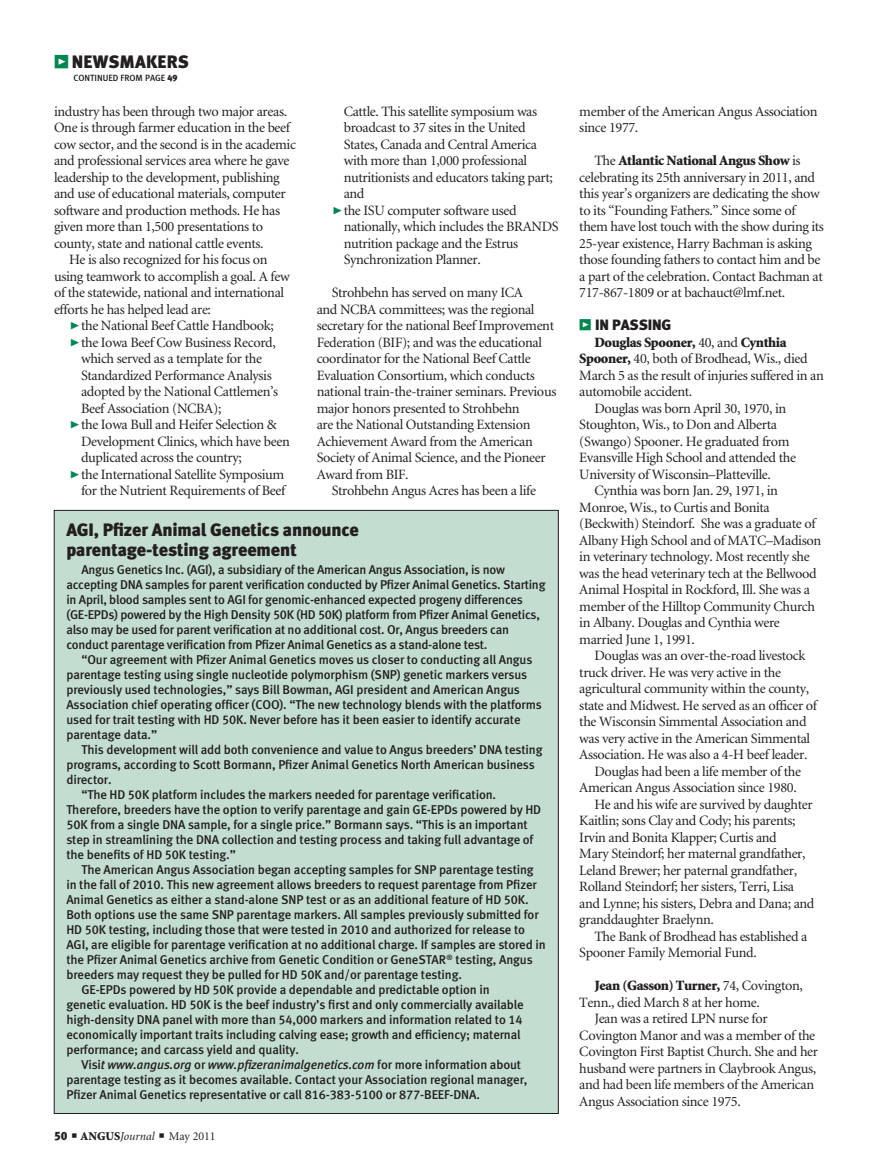
<style>
.page{position:relative;width:878px;height:1168px;background:#fff}
.page>*{position:absolute;margin:0;border:0;box-sizing:border-box;transform-origin:0 0}
.sidebar_headline{font:18px/19.5px "Meta Black LF";letter-spacing:-.01em;color:#231f20}
.sidebar_headline-2{font:18px "Meta Black LF";letter-spacing:.01em;color:#231f20}
.t1{font:15px "Meta Black LF";letter-spacing:-.01em;color:#231f20}
.body_text{font:14.25px/16.5px "Minion";letter-spacing:-.025em;color:#231f20}
.sidebar_text{font:12.75px/15px "Meta Medium LF";letter-spacing:-.01em;color:#231f20}
.t2{font:italic 12px "Minion";color:#231f20}
.t3{font:9px "Meta Medium LF";color:#231f20}
.s1{font-family:"Meta Black Expert";color:#008751}
.s2{font-family:"Meta Black LF"}
.s3{font-family:"Meta Black Caps Expert";font-size:21px;color:#008751}
.s4{font-style:italic}
.s5{font-family:"Meta Black LF";font-style:normal}
.s6{font-weight:900;font-style:normal}
.s7{font-style:normal}
.s8{font-weight:900}
</style>
<div class="page">
<div style="left:54px;top:510px;width:504px;height:603px;background:#c3ded0"></div>
<p class="sidebar_headline-2" style="left:54px;top:51px;width:136px"><span class="s1">z</span> NEWSMAKERS</p>
<p class="t3" style="left:73px;top:73px;width:106px">CONTINUED FROM PAGE <span class="s2">49</span></p>
<p class="body_text" style="left:54px;top:103px;width:243px">industry has been through two major areas.<br>One is through farmer education in the beef cow sector, and the second is in the academic and professional services area where he gave leadership to the development, publishing and use of educational materials, computer software and production methods. He has given more than 1,500 presentations to county, state and national cattle events.</p>
<p class="body_text" style="left:54px;top:252px;width:237px;text-indent:15px">He is also recognized for his focus on using teamwork to accomplish a goal. A few of the statewide, national and international efforts he has helped lead are:</p>
<p class="body_text" style="left:69px;top:318px;width:206px"><span class="s3">@</span>the National Beef Cattle Handbook;</p>
<p class="body_text" style="left:81px;top:334px;width:199px;text-indent:-12px"><span class="s3">@</span>the Iowa Beef Cow Business Record, which served as a template for the Standardized Performance Analysis adopted by the National Cattlemen’s Beef Association (NCBA);</p>
<p class="body_text" style="left:81px;top:417px;width:210px;text-indent:-12px"><span class="s3">@</span>the Iowa Bull and Heifer Selection &amp;<br>Development Clinics, which have been duplicated across the country;</p>
<p class="body_text" style="left:69px;top:466px;width:218px;text-align:right"><span class="s3">@</span>the International Satellite Symposium for the Nutrient Requirements of Beef</p>
<p class="body_text" style="left:344px;top:103px;width:211px">Cattle. This satellite symposium was broadcast to 37 sites in the United<br>States, Canada and Central America with more than 1,000 professional nutritionists and educators taking part; and</p>
<p class="body_text" style="left:344px;top:202px;width:216px;text-indent:-12px"><span class="s3">@</span>the ISU computer software used nationally, which includes the BRANDS nutrition package and the Estrus<br>Synchronization Planner.</p>
<p class="body_text" style="left:316px;top:285px;width:241px;text-indent:15px">Strohbehn has served on many ICA<br>and NCBA committees; was the regional secretary for the national Beef Improvement Federation (BIF); and was the educational coordinator for the National Beef Cattle Evaluation Consortium, which conducts national train-the-trainer seminars. Previous major honors presented to Strohbehn<br>are the National Outstanding Extension Achievement Award from the American Society of Animal Science, and the Pioneer Award from BIF.</p>
<p class="body_text" style="left:332px;top:483px;width:206px">Strohbehn Angus Acres has been a life</p>
<p class="sidebar_headline" style="left:66px;top:520px;width:294px">AGI, Pfizer Animal Genetics announce parentage-testing agreement</p>
<p class="sidebar_text" style="left:66px;top:562px;width:480px;text-indent:15px">Angus Genetics Inc. (AGI), a subsidiary of the American Angus Association, is now accepting DNA samples for parent verification conducted by Pfizer Animal Genetics. Starting in April, blood samples sent to AGI for genomic-enhanced expected progeny differences (GE-EPDs) powered by the High Density 50K (HD 50K) platform from Pfizer Animal Genetics, also may be used for parent verification at no additional cost. Or, Angus breeders can conduct parentage verification from Pfizer Animal Genetics as a stand-alone test.</p>
<p class="sidebar_text" style="left:66px;top:652px;width:477px;text-indent:15px">“Our agreement with Pfizer Animal Genetics moves us closer to conducting all Angus parentage testing using single nucleotide polymorphism (SNP) genetic markers versus previously used technologies,” says Bill Bowman, AGI president and American Angus Association chief operating officer (COO). “The new technology blends with the platforms used for trait testing with HD 50K. Never before has it been easier to identify accurate parentage data.”</p>
<p class="sidebar_text" style="left:66px;top:742px;width:477px;text-indent:15px">This development will add both convenience and value to Angus breeders’ DNA testing programs, according to Scott Bormann, Pfizer Animal Genetics North American business director.</p>
<p class="sidebar_text" style="left:66px;top:787px;width:476px;text-indent:15px">“The HD 50K platform includes the markers needed for parentage verification.<br>Therefore, breeders have the option to verify parentage and gain GE-EPDs powered by HD 50K from a single DNA sample, for a single price.” Bormann says. “This is an important step in streamlining the DNA collection and testing process and taking full advantage of the benefits of HD 50K testing.”</p>
<p class="sidebar_text" style="left:66px;top:862px;width:481px;text-indent:15px">The American Angus Association began accepting samples for SNP parentage testing in the fall of 2010. This new agreement allows breeders to request parentage from Pfizer Animal Genetics as either a stand-alone SNP test or as an additional feature of HD 50K.<br>Both options use the same SNP parentage markers. All samples previously submitted for HD 50K testing, including those that were tested in 2010 and authorized for release to AGI, are eligible for parentage verification at no additional charge. If samples are stored in the Pfizer Animal Genetics archive from Genetic Condition or GeneSTAR<sup>®</sup> testing, Angus breeders may request they be pulled for HD 50K and/or parentage testing.</p>
<p class="sidebar_text" style="left:66px;top:982px;width:459px;text-indent:15px">GE-EPDs powered by HD 50K provide a dependable and predictable option in genetic evaluation. HD 50K is the beef industry’s first and only commercially available high-density DNA panel with more than 54,000 markers and information related to 14 economically important traits including calving ease; growth and efficiency; maternal performance; and carcass yield and quality.</p>
<p class="sidebar_text" style="left:66px;top:1057px;width:462px;text-indent:15px">Visi<span class="s4">t www.angus.org</span> or <span class="s4">www.pfizeranimalgenetics.com</span> for more information about parentage testing as it becomes available. Contact your Association regional manager,<br>Pfizer Animal Genetics representative or call 816-383-5100 or 877-BEEF-DNA.</p>
<p class="t2" style="left:54px;top:1130px;width:163px"><span class="s5">50</span> ■ <span class="s6">ANGUS</span>Journal ■ <span class="s7">May 2011</span></p>
<p class="body_text" style="left:579px;top:103px;width:240px">member of the American Angus Association since 1977.</p>
<p class="body_text" style="left:579px;top:153px;width:246px;text-indent:15px">The <span class="s8">Atlantic National Angus Show</span> is celebrating its 25th anniversary in 2011, and this year’s organizers are dedicating the show to its “Founding Fathers.” Since some of them have lost touch with the show during its 25-year existence, Harry Bachman is asking those founding fathers to contact him and be a part of the celebration. Contact Bachman at 717-867-1809 or at bachauct@lmf.net.</p>
<p class="t1" style="left:579px;top:316px;width:94px"><span class="s1">z</span> IN PASSING</p>
<p class="body_text" style="left:579px;top:334px;width:246px;text-indent:15px"><span class="s8">Douglas Spooner,</span> 40, and <span class="s8">Cynthia Spooner,</span> 40, both of Brodhead, Wis., died March 5 as the result of injuries suffered in an automobile accident.</p>
<p class="body_text" style="left:579px;top:400px;width:218px;text-indent:15px">Douglas was born April 30, 1970, in Stoughton, Wis., to Don and Alberta (Swango) Spooner. He graduated from Evansville High School and attended the University of Wisconsin–Platteville.</p>
<p class="body_text" style="left:579px;top:483px;width:243px;text-indent:15px">Cynthia was born Jan. 29, 1971, in Monroe, Wis., to Curtis and Bonita (Beckwith) Steindorf. She was a graduate of Albany High School and of MATC–Madison in veterinary technology. Most recently she was the head veterinary tech at the Bellwood Animal Hospital in Rockford, Ill. She was a member of the Hilltop Community Church in Albany. Douglas and Cynthia were married June 1, 1991.</p>
<p class="body_text" style="left:579px;top:648px;width:239px;text-indent:15px">Douglas was an over-the-road livestock truck driver. He was very active in the agricultural community within the county, state and Midwest. He served as an officer of the Wisconsin Simmental Association and was very active in the American Simmental Association. He was also a 4-H beef leader.</p>
<p class="body_text" style="left:579px;top:763px;width:223px;text-indent:15px">Douglas had been a life member of the<br>American Angus Association since 1980.</p>
<p class="body_text" style="left:579px;top:796px;width:237px;text-indent:15px">He and his wife are survived by daughter Kaitlin; sons Clay and Cody; his parents; Irvin and Bonita Klapper; Curtis and<br>Mary Steindorf; her maternal grandfather, Leland Brewer; her paternal grandfather, Rolland Steindorf; her sisters, Terri, Lisa and Lynne; his sisters, Debra and Dana; and granddaughter Braelynn.</p>
<p class="body_text" style="left:579px;top:928px;width:230px;text-indent:15px">The Bank of Brodhead has established a<br>Spooner Family Memorial Fund.</p>
<p class="body_text" style="left:579px;top:978px;width:225px;text-indent:15px"><span class="s8">Jean (Gasson) Turner,</span> 74, Covington,<br>Tenn., died March 8 at her home.</p>
<p class="body_text" style="left:579px;top:1011px;width:240px;text-indent:15px">Jean was a retired LPN nurse for Covington Manor and was a member of the Covington First Baptist Church. She and her husband were partners in Claybrook Angus, and had been life members of the American Angus Association since 1975.</p>
</div>
